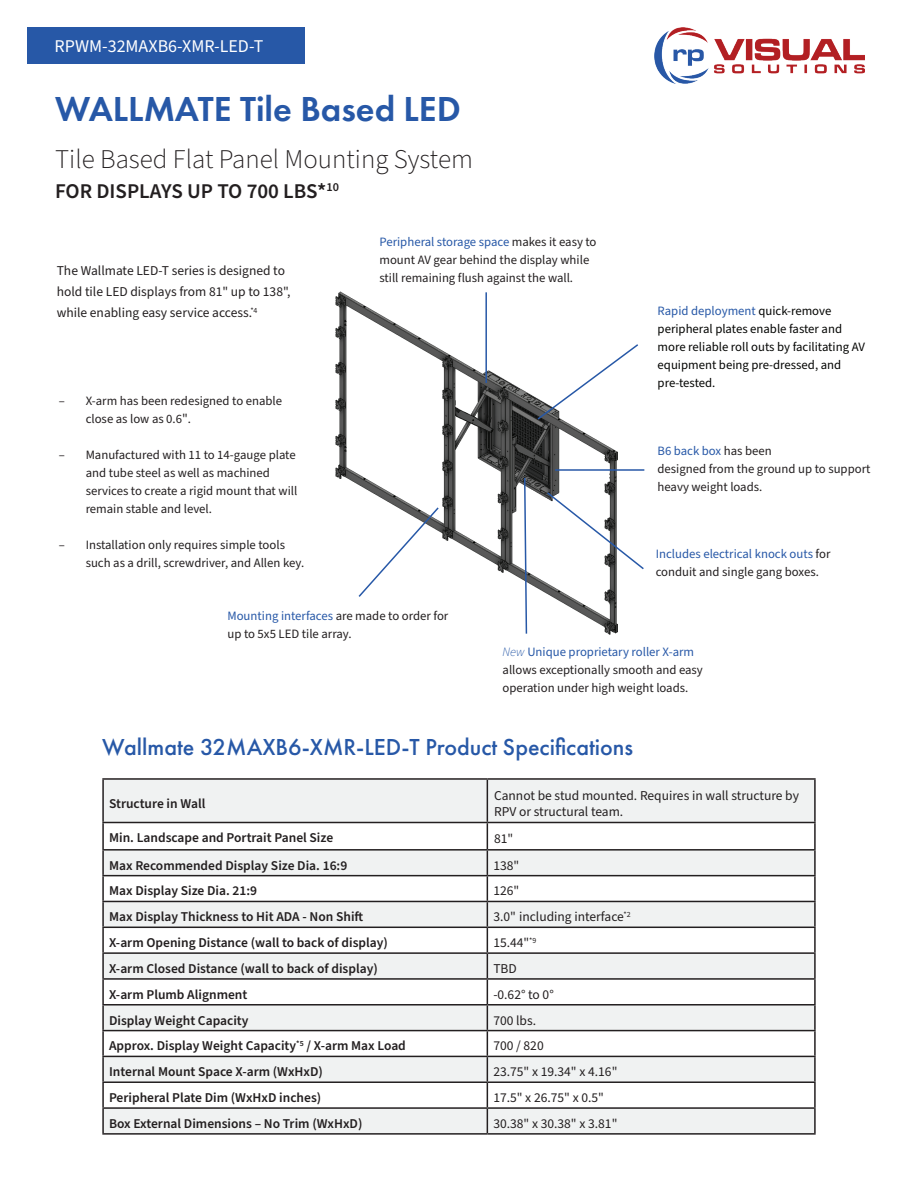
<style>
.page{position:relative;width:918px;height:1188px;background:#fff}
.page>*{position:absolute;margin:0;border:0;box-sizing:border-box;transform-origin:0 0}
.t1{font:600 36px "Futura PT";color:#2758a7}
.t2{font:300 27px "Source Sans Pro";color:#231f20}
.t3{font:500 24px "Futura PT";color:#2758a7}
.t4{font:600 21px "Source Sans Pro";color:#231f20}
.t5{font:18px "Source Sans Pro";color:#fff}
.t6{font:600 13.5px "Source Sans Pro";color:#231f20}
.t7{font:13.5px/21px "Source Sans Pro";color:#231f20}
.t8{font:12.75px/18px "Source Sans Pro";color:#231f20}
.t9{font:12.75px/18px "Source Sans Pro";color:#040503}
.s1{font-size:13.5px}
.s2{color:#2758a7}
.s3{font-weight:300;font-style:italic;color:#2758a7}
.s4{color:#2959a8}
</style>
<div class="page">
<img style="left:335px;top:291px;width:283px;height:344px">
<div style="left:27px;top:27px;width:277px;height:37px;background:#2758a7"></div>
<img style="left:655px;top:28px;width:210px;height:56px">
<svg style="left:104px;top:780px;width:710px;height:353px;fill:#f0f2f2"></svg>
<hr style="left:102px;top:778px;width:385px;height:2px;background:#231f20">
<hr style="left:102px;top:780px;width:2px;height:42px;background:#231f20">
<hr style="left:487px;top:778px;width:329px;height:2px;background:#231f20">
<hr style="left:487px;top:780px;width:1px;height:42px;background:#231f20">
<hr style="left:814px;top:780px;width:2px;height:42px;background:#231f20">
<hr style="left:102px;top:822px;width:385px;height:1px;background:#231f20">
<hr style="left:102px;top:823px;width:2px;height:26px;background:#231f20">
<hr style="left:487px;top:822px;width:329px;height:1px;background:#231f20">
<hr style="left:814px;top:823px;width:2px;height:26px;background:#231f20">
<hr style="left:102px;top:849px;width:385px;height:2px;background:#231f20">
<hr style="left:102px;top:851px;width:2px;height:24px;background:#231f20">
<hr style="left:487px;top:849px;width:329px;height:2px;background:#231f20">
<hr style="left:814px;top:851px;width:2px;height:24px;background:#231f20">
<hr style="left:102px;top:875px;width:385px;height:1px;background:#231f20">
<hr style="left:102px;top:876px;width:2px;height:25px;background:#231f20">
<hr style="left:487px;top:875px;width:329px;height:1px;background:#231f20">
<hr style="left:814px;top:876px;width:2px;height:25px;background:#231f20">
<hr style="left:102px;top:901px;width:385px;height:1px;background:#231f20">
<hr style="left:102px;top:902px;width:2px;height:25px;background:#231f20">
<hr style="left:487px;top:901px;width:329px;height:1px;background:#231f20">
<hr style="left:814px;top:902px;width:2px;height:25px;background:#231f20">
<hr style="left:102px;top:927px;width:385px;height:1px;background:#231f20">
<hr style="left:102px;top:928px;width:2px;height:24px;background:#231f20">
<hr style="left:487px;top:927px;width:329px;height:1px;background:#231f20">
<hr style="left:814px;top:928px;width:2px;height:24px;background:#231f20">
<hr style="left:102px;top:952px;width:385px;height:2px;background:#231f20">
<hr style="left:102px;top:954px;width:2px;height:24px;background:#231f20">
<hr style="left:487px;top:952px;width:329px;height:2px;background:#231f20">
<hr style="left:814px;top:954px;width:2px;height:24px;background:#231f20">
<hr style="left:102px;top:978px;width:385px;height:2px;background:#231f20">
<hr style="left:102px;top:980px;width:2px;height:24px;background:#231f20">
<hr style="left:487px;top:978px;width:329px;height:2px;background:#231f20">
<hr style="left:814px;top:980px;width:2px;height:24px;background:#231f20">
<hr style="left:102px;top:1004px;width:385px;height:2px;background:#231f20">
<hr style="left:102px;top:1006px;width:2px;height:24px;background:#231f20">
<hr style="left:487px;top:1004px;width:329px;height:2px;background:#231f20">
<hr style="left:814px;top:1006px;width:2px;height:24px;background:#231f20">
<hr style="left:102px;top:1030px;width:385px;height:1px;background:#231f20">
<hr style="left:102px;top:1031px;width:2px;height:25px;background:#231f20">
<hr style="left:487px;top:1030px;width:329px;height:1px;background:#231f20">
<hr style="left:814px;top:1031px;width:2px;height:25px;background:#231f20">
<hr style="left:102px;top:1056px;width:385px;height:1px;background:#231f20">
<hr style="left:102px;top:1057px;width:2px;height:24px;background:#231f20">
<hr style="left:487px;top:1056px;width:329px;height:1px;background:#231f20">
<hr style="left:814px;top:1057px;width:2px;height:24px;background:#231f20">
<hr style="left:102px;top:1081px;width:385px;height:2px;background:#231f20">
<hr style="left:102px;top:1083px;width:2px;height:24px;background:#231f20">
<hr style="left:487px;top:1081px;width:329px;height:2px;background:#231f20">
<hr style="left:814px;top:1083px;width:2px;height:24px;background:#231f20">
<hr style="left:102px;top:1107px;width:385px;height:2px;background:#231f20">
<hr style="left:102px;top:1109px;width:2px;height:24px;background:#231f20">
<hr style="left:487px;top:1107px;width:329px;height:2px;background:#231f20">
<svg style="left:487px;top:823px;width:1px;height:310px"></svg>
<hr style="left:814px;top:1109px;width:2px;height:24px;background:#231f20">
<hr style="left:102px;top:1133px;width:385px;height:2px;background:#231f20">
<hr style="left:487px;top:1133px;width:329px;height:2px;background:#231f20">
<hr style="left:485px;top:292px;width:2px;height:91px;background:#2758a7">
<hr style="left:555px;top:469px;width:89px;height:2px;background:#2758a7">
<svg style="left:536px;top:343px;width:102px;height:78px"></svg>
<svg style="left:546px;top:491px;width:98px;height:80px"></svg>
<svg style="left:523px;top:476px;width:5px;height:159px"></svg>
<svg style="left:357px;top:506px;width:83px;height:93px"></svg>
<h3 class="t5" style="left:55px;top:34px;width:210px">RPWM-32MAXB6-XMR-LED-T</h3>
<h1 class="t1" style="left:55px;top:87px;width:407px">WALLMATE Tile Based LED</h1>
<h2 class="t2" style="left:55px;top:141px;width:419px">Tile Based Flat Panel Mounting System</h2>
<h3 class="t4" style="left:55px;top:177px;width:285px">FOR DISPLAYS UP TO 700 LBS*<sup>10</sup></h3>
<p class="t7" style="left:57px;top:261px;width:235px">The Wallmate LED-T series is designed to hold tile LED displays from 81" up to 138", while enabling easy service access.<sup>*4</sup></p>
<p class="t8" style="left:86px;top:392px;width:198px;text-indent:-27px">– X-arm has been redesigned to enable close as low as 0.6<span class="s1">"</span>.</p>
<p class="t8" style="left:86px;top:446px;width:213px;text-indent:-27px">– Manufactured with 11 to 14-gauge plate and tube steel as well as machined services to create a rigid mount that will remain stable and level.</p>
<p class="t8" style="left:86px;top:536px;width:220px;text-indent:-27px">– Installation only requires simple tools such as a drill, screwdriver, and Allen key.</p>
<p class="t8" style="left:379px;top:233px;width:219px"><span class="s2">Peripheral storage space</span> makes it easy to mount AV gear behind the display while still remaining flush against the wall.</p>
<p class="t8" style="left:227px;top:607px;width:222px"><span class="s2">Mounting interfaces</span> are made to order for up to 5x5 LED tile array.</p>
<p class="t9" style="left:658px;top:302px;width:209px"><span class="s2">Rapid deployment</span> quick-remove peripheral plates enable faster and more reliable roll outs by facilitating AV equipment being pre-dressed, and pre-tested.</p>
<p class="t8" style="left:658px;top:442px;width:214px"><span class="s2">B6 back box</span> has been<br>designed from the ground up to support heavy weight loads.</p>
<p class="t8" style="left:656px;top:546px;width:176px"><span class="s2">Includes electrical knock outs</span> for conduit and single gang boxes.</p>
<p class="t8" style="left:503px;top:643px;width:202px"><span class="s3">New</span> <span class="s2">Unique proprietary roller</span> <span class="s4">X-arm </span>allows exceptionally smooth and easy operation under high weight loads.</p>
<h3 class="t3" style="left:102px;top:733px;width:532px">Wallmate 32MAXB6-XMR-LED-T Product Specifications</h3>
<p class="t6" style="left:109px;top:794px;width:98px">Structure in Wall</p>
<p class="t7" style="left:494px;top:787px;width:306px;line-height:16.2px">Cannot be stud mounted. Requires in wall structure by<br>RPV or structural team.</p>
<p class="t6" style="left:109px;top:829px;width:226px">Min. Landscape and Portrait Panel Size</p>
<p class="t7" style="left:494px;top:829px;width:21px">81"</p>
<p class="t6" style="left:109px;top:856px;width:240px">Max Recommended Display Size Dia. 16:9</p>
<p class="t7" style="left:493px;top:855px;width:27px">138"</p>
<p class="t6" style="left:109px;top:882px;width:150px">Max Display Size Dia. 21:9</p>
<p class="t7" style="left:493px;top:881px;width:27px">126"</p>
<p class="t6" style="left:109px;top:908px;width:256px">Max Display Thickness to Hit ADA - Non Shift</p>
<p class="t7" style="left:493px;top:907px;width:139px">3.0" including interface<sup>*2</sup></p>
<p class="t6" style="left:109px;top:934px;width:280px">X-arm Opening Distance (wall to back of display)</p>
<p class="t7" style="left:493px;top:933px;width:45px">15.44"<sup>*9</sup></p>
<p class="t6" style="left:109px;top:959px;width:270px">X-arm Closed Distance (wall to back of display)</p>
<p class="t7" style="left:493px;top:958px;width:25px">TBD</p>
<p class="t6" style="left:109px;top:985px;width:140px">X-arm Plumb Alignment</p>
<p class="t7" style="left:493px;top:984px;width:62px">-0.62° to 0°</p>
<p class="t6" style="left:109px;top:1011px;width:141px">Display Weight Capacity</p>
<p class="t7" style="left:493px;top:1010px;width:44px">700 lbs.</p>
<p class="t6" style="left:109px;top:1037px;width:298px">Approx. Display Weight Capacity<sup>*5</sup> / X-arm Max Load</p>
<p class="t7" style="left:493px;top:1036px;width:52px">700 / 820</p>
<p class="t6" style="left:109px;top:1063px;width:215px">Internal Mount Space X-arm (WxHxD)</p>
<p class="t7" style="left:493px;top:1062px;width:126px">23.75" x 19.34" x 4.16"</p>
<p class="t6" style="left:109px;top:1089px;width:214px">Peripheral Plate Dim (WxHxD inches)</p>
<p class="t7" style="left:493px;top:1088px;width:112px">17.5" x 26.75" x 0.5"</p>
<p class="t6" style="left:109px;top:1114px;width:255px">Box External Dimensions – No Trim (WxHxD)</p>
<p class="t7" style="left:493px;top:1113px;width:126px">30.38" x 30.38" x 3.81"</p>
</div>
